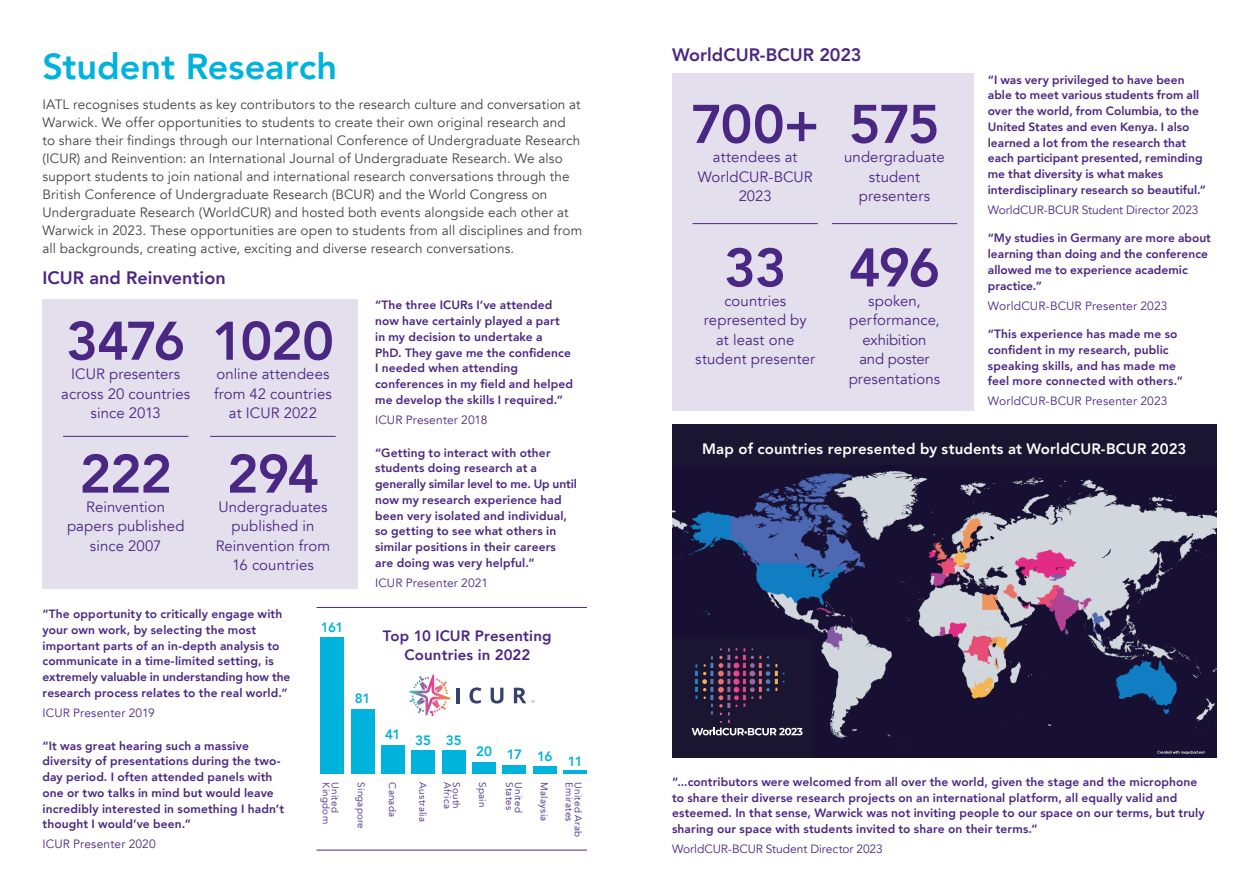
<style>
.page{position:relative;width:1259px;height:893px;background:#fff}
.page>*{position:absolute;margin:0;border:0;box-sizing:border-box;transform-origin:0 0}
.t1{font:800 53.7px "Avenir";letter-spacing:-.03em;color:#4a2783}
.t2{font:800 36px "Avenir";color:#00b3dc}
.t3{font:800 18px "Avenir";color:#4a2783}
.t4{font:15px/19.4px "Avenir";letter-spacing:.005em;color:#4a2783;text-align:center}
.t5{font:800 15px "Avenir";letter-spacing:.01em;color:#fff}
.t6{font:800 15px/19.5px "Avenir";letter-spacing:.01em;color:#4a2783;text-align:center}
.t7{font:13.5px/18px "Avenir";letter-spacing:.01em;color:#414246}
.t8{font:800 13.5px "Avenir";letter-spacing:-.05em;color:#00b3dc}
.t9{font:800 12px/15.8px "Avenir";letter-spacing:.01em;color:#4a2783}
.t10{font:12px "Avenir";letter-spacing:.01em;color:#4a2783}
.t11{font:9.75px "Avenir";letter-spacing:.025em;color:#4a2783}
</style>
<div class="page">
<div style="left:43px;top:300px;width:315px;height:289px;background:#e3dfed"></div>
<hr style="left:63px;top:436px;width:125px;height:1px;background:#4a2783">
<hr style="left:210px;top:436px;width:126px;height:1px;background:#4a2783">
<div style="left:320px;top:638px;width:24px;height:136px;background:#00b3dc"></div>
<div style="left:351px;top:709px;width:23px;height:65px;background:#00b3dc"></div>
<div style="left:381px;top:745px;width:24px;height:29px;background:#00b3dc"></div>
<div style="left:411px;top:750px;width:24px;height:24px;background:#00b3dc"></div>
<div style="left:442px;top:750px;width:23px;height:24px;background:#00b3dc"></div>
<div style="left:472px;top:762px;width:24px;height:12px;background:#00b3dc"></div>
<div style="left:503px;top:765px;width:23px;height:9px;background:#00b3dc"></div>
<div style="left:533px;top:767px;width:23px;height:7px;background:#00b3dc"></div>
<hr style="left:563px;top:770px;width:24px;height:4px;background:#00b3dc">
<hr style="left:316px;top:607px;width:271px;height:1px;background:#4a2783">
<hr style="left:316px;top:850px;width:271px;height:1px;background:#4a2783">
<svg style="left:409px;top:674px;width:41px;height:42px"></svg>
<hr style="left:456px;top:688px;width:4px;height:15px;background:#37416e">
<svg style="left:469px;top:687px;width:12px;height:16px"></svg>
<svg style="left:490px;top:688px;width:13px;height:15px"></svg>
<svg style="left:514px;top:688px;width:12px;height:15px"></svg>
<div style="left:672px;top:424px;width:544px;height:333px;background:#1a1631"></div>
<img style="left:672px;top:471px;width:544px;height:284px">
<div style="left:672px;top:638px;width:140px;height:119px;background:#1a1631"></div>
<svg style="left:691px;top:648px;width:111px;height:87px"></svg>
<div style="left:672px;top:73px;width:302px;height:337px;background:#e3dfed"></div>
<hr style="left:692px;top:223px;width:126px;height:1px;background:#4a2783">
<hr style="left:832px;top:223px;width:125px;height:1px;background:#4a2783">
<p class="t2" style="left:43px;top:38px;width:296px">Student Research</p>
<p class="t7" style="left:43px;top:96px;width:541px">IATL recognises students as key contributors to the research culture and conversation at Warwick. We offer opportunities to students to create their own original research and<br>to share their findings through our International Conference of Undergraduate Research (ICUR) and Reinvention: an International Journal of Undergraduate Research. We also support students to join national and international research conversations through the British Conference of Undergraduate Research (BCUR) and the World Congress on Undergraduate Research (WorldCUR) and hosted both events alongside each other at Warwick in 2023. These opportunities are open to students from all disciplines and from all backgrounds, creating active, exciting and diverse research conversations.</p>
<p class="t3" style="left:43px;top:264px;width:185px">ICUR and Reinvention</p>
<p class="t1" style="left:66px;top:299px;width:121px">3476</p>
<p class="t4" style="left:61px;top:365px;width:130px">ICUR presenters across 20 countries since 2013</p>
<p class="t1" style="left:79px;top:432px;width:94px">222</p>
<p class="t4" style="left:67px;top:497px;width:119px">Reinvention papers published since 2007</p>
<p class="t1" style="left:212px;top:299px;width:123px">1020</p>
<p class="t4" style="left:214px;top:365px;width:119px">online attendees from 42 countries at ICUR 2022</p>
<p class="t1" style="left:227px;top:432px;width:94px">294</p>
<p class="t4" style="left:216px;top:497px;width:116px">Undergraduates published in<br>Reinvention from<br>16 countries</p>
<p class="t9" style="left:375px;top:297px;width:199px">“The three ICURs I’ve attended now have certainly played a part in my decision to undertake a<br>PhD. They gave me the confidence<br>I needed when attending conferences in my field and helped me develop the skills I required.”</p>
<p class="t10" style="left:375px;top:413px;width:114px">ICUR Presenter 2018</p>
<p class="t9" style="left:375px;top:445px;width:203px">“Getting to interact with other students doing research at a generally similar level to me. Up until now my research experience had been very isolated and individual, so getting to see what others in similar positions in their careers are doing was very helpful.”</p>
<p class="t10" style="left:375px;top:576px;width:114px">ICUR Presenter 2021</p>
<p class="t9" style="left:43px;top:606px;width:249px">“The opportunity to critically engage with your own work, by selecting the most important parts of an in-depth analysis to communicate in a time-limited setting, is extremely valuable in understanding how the research process relates to the real world.”</p>
<p class="t10" style="left:43px;top:705px;width:114px">ICUR Presenter 2019</p>
<p class="t9" style="left:43px;top:737px;width:243px">“It was great hearing such a massive diversity of presentations during the two&shy;day period. I often attended panels with one or two talks in mind but would leave incredibly interested in something I hadn’t thought I would’ve been.”</p>
<p class="t10" style="left:43px;top:837px;width:115px">ICUR Presenter 2020</p>
<p class="t8" style="left:321px;top:617px;width:24px">161</p>
<p class="t8" style="left:355px;top:688px;width:17px">81</p>
<p class="t6" style="left:383px;top:626px;width:170px">Top 10 ICUR Presenting<br>Countries in 2022</p>
<p class="t8" style="left:385px;top:724px;width:17px">41</p>
<p class="t8" style="left:415px;top:729px;width:17px">35</p>
<p class="t8" style="left:446px;top:729px;width:17px">35</p>
<p class="t8" style="left:476px;top:741px;width:18px">20</p>
<p class="t8" style="left:507px;top:744px;width:17px">17</p>
<p class="t8" style="left:537px;top:746px;width:17px">16</p>
<p class="t8" style="left:568px;top:751px;width:16px">11</p>
<p class="t11" style="left:332px;top:782px;width:43px;rotate:90deg">Kingdom</p>
<p class="t11" style="left:341px;top:782px;width:32px;rotate:90deg">United</p>
<p class="t11" style="left:367px;top:782px;width:48px;rotate:90deg">Singapore</p>
<p class="t11" style="left:398px;top:782px;width:36px;rotate:90deg">Canada</p>
<p class="t11" style="left:428px;top:782px;width:41px;rotate:90deg">Australia</p>
<p class="t11" style="left:453px;top:782px;width:28px;rotate:90deg">Africa</p>
<p class="t11" style="left:462px;top:782px;width:28px;rotate:90deg">South</p>
<p class="t11" style="left:488px;top:782px;width:27px;rotate:90deg">Spain</p>
<p class="t11" style="left:515px;top:782px;width:29px;rotate:90deg">States</p>
<p class="t11" style="left:524px;top:782px;width:32px;rotate:90deg">United</p>
<p class="t11" style="left:550px;top:782px;width:40px;rotate:90deg">Malaysia</p>
<p class="t11" style="left:575px;top:782px;width:41px;rotate:90deg">Emirates</p>
<p class="t11" style="left:584px;top:782px;width:56px;rotate:90deg">United Arab</p>
<p class="t3" style="left:672px;top:40px;width:191px">WorldCUR-BCUR 2023</p>
<p class="t1" style="left:691px;top:82px;width:130px">700+</p>
<p class="t4" style="left:697px;top:148px;width:117px">attendees at<br>WorldCUR-BCUR<br>2023</p>
<p class="t1" style="left:724px;top:226px;width:64px">33</p>
<p class="t4" style="left:695px;top:291px;width:121px">countries represented by<br>at least one student presenter</p>
<p class="t1" style="left:849px;top:82px;width:92px">575</p>
<p class="t4" style="left:844px;top:148px;width:102px">undergraduate student presenters</p>
<p class="t1" style="left:849px;top:226px;width:93px">496</p>
<p class="t4" style="left:848px;top:291px;width:93px">spoken, performance, exhibition and poster presentations</p>
<p class="t9" style="left:988px;top:72px;width:220px">“I was very privileged to have been able to meet various students from all over the world, from Columbia, to the United States and even Kenya. I also learned a lot from the research that each participant presented, reminding me that diversity is what makes interdisciplinary research so beautiful.”</p>
<p class="t10" style="left:988px;top:203px;width:212px">WorldCUR-BCUR Student Director 2023</p>
<p class="t9" style="left:988px;top:230px;width:225px">“My studies in Germany are more about learning than doing and the conference allowed me to experience academic practice.”</p>
<p class="t10" style="left:988px;top:298px;width:181px">WorldCUR-BCUR Presenter 2023</p>
<p class="t9" style="left:988px;top:326px;width:197px">“This experience has made me so confident in my research, public speaking skills, and has made me feel more connected with others.”</p>
<p class="t10" style="left:988px;top:394px;width:181px">WorldCUR-BCUR Presenter 2023</p>
<p class="t5" style="left:702px;top:437px;width:485px">Map of countries represented by students at WorldCUR-BCUR 2023</p>
<p class="t9" style="left:672px;top:774px;width:534px">“...contributors were welcomed from all over the world, given the stage and the microphone to share their diverse research projects on an international platform, all equally valid and esteemed. In that sense, Warwick was not inviting people to our space on our terms, but truly sharing our space with students invited to share on their terms.”</p>
<p class="t10" style="left:672px;top:842px;width:212px">WorldCUR-BCUR Student Director 2023</p>
</div>
